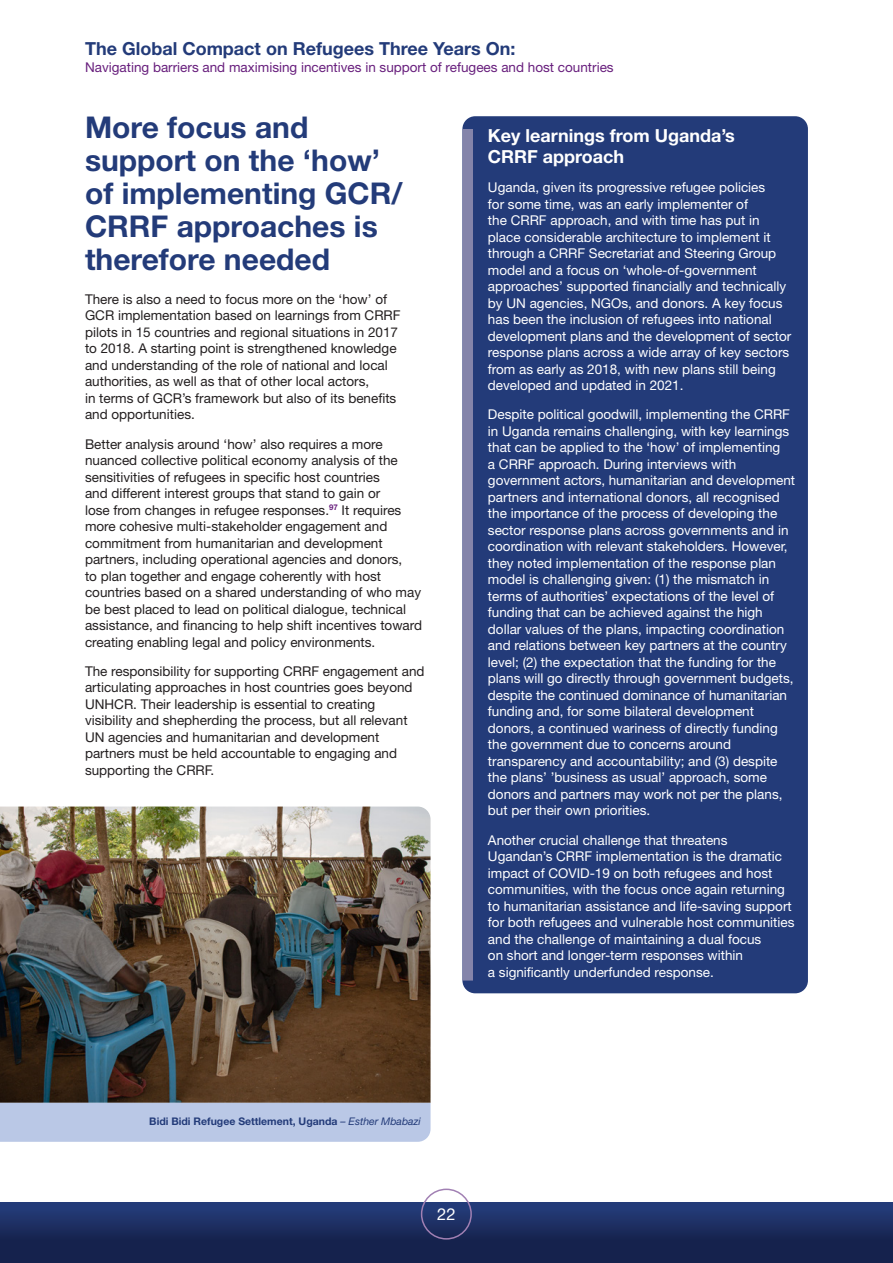
<style>
.page{position:relative;width:893px;height:1263px;background:#fff}
.page>*{position:absolute;margin:0;border:0;box-sizing:border-box;transform-origin:0 0}
.Header_1__Sub_Chapte{font:700 30px/33px "Helvetica Neue LT Std";color:#233b79}
.t1{font:700 18px "Helvetica Neue LT Std";color:#233b79}
.Box_Header{font:700 18px/21px "Helvetica Neue LT Std";color:#fff}
.t2{font:16.5px "Helvetica Neue LT Std";color:#fff}
.Box_Body{font:13.5px/16.5px "Helvetica Neue LT Std";color:#fff}
.Body_Text{font:13.5px/16.5px "Helvetica Neue LT Std";color:#231f20}
.t3{font:13.5px "Helvetica Neue LT Std";color:#681f7d}
.Image_Note_Text{font:700 10.5px "Helvetica Neue LT Std";color:#233b79}
.s1{font-weight:400;font-style:italic}
</style>
<div class="page">
<div style="left:0;top:1202px;width:893px;height:61px;background:linear-gradient(to bottom,#253c79,#111b41)"></div>
<svg style="left:878px;top:1202px;width:15px;height:61px"></svg>
<div style="left:421px;top:1188px;width:51px;height:51px;border:2px solid #a180b3;border-radius:50%"></div>
<div style="left:462px;top:116px;width:346px;height:877px;background:#233b79;border-radius:13px"></div>
<div style="left:462px;top:129px;width:11px;height:851px;background:#8484aa"></div>
<img style="left:0;top:806px;width:431px;height:297px">
<div style="left:0;top:1103px;width:431px;height:39px;background:#bac8e6"></div>
<h2 class="t1" style="left:85px;top:38px;width:432px">The Global Compact on Refugees Three Years On:</h2>
<p class="t3" style="left:85px;top:59px;width:530px">Navigating barriers and maximising incentives in support of refugees and host countries</p>
<p class="Header_1__Sub_Chapte" style="left:85px;top:110px;width:319px">More focus and support on the ‘how’ of implementing GCR/<br>CRRF approaches is therefore needed</p>
<p class="Body_Text" style="left:85px;top:291px;width:317px">There is also a need to focus more on the ‘how’ of GCR implementation based on learnings from CRRF pilots in 15 countries and regional situations in 2017 to 2018. A starting point is strengthened knowledge and understanding of the role of national and local authorities, as well as that of other local actors,<br>in terms of GCR’s framework but also of its benefits and opportunities.</p>
<p class="Body_Text" style="left:85px;top:435px;width:339px">Better analysis around ‘how’ also requires a more nuanced collective political economy analysis of the sensitivities of refugees in specific host countries<br>and different interest groups that stand to gain or<br>lose from changes in refugee responses.<sup>97</sup> It requires more cohesive multi-stakeholder engagement and commitment from humanitarian and development partners, including operational agencies and donors,<br>to plan together and engage coherently with host countries based on a shared understanding of who may be best placed to lead on political dialogue, technical assistance, and financing to help shift incentives toward creating enabling legal and policy environments.</p>
<p class="Body_Text" style="left:85px;top:663px;width:341px">The responsibility for supporting CRRF engagement and articulating approaches in host countries goes beyond UNHCR. Their leadership is essential to creating visibility and shepherding the process, but all relevant UN agencies and humanitarian and development partners must be held accountable to engaging and supporting the CRRF.</p>
<p class="Box_Header" style="left:488px;top:125px;width:248px">Key learnings from Uganda’s<br>CRRF approach</p>
<p class="Box_Body" style="left:488px;top:179px;width:305px">Uganda, given its progressive refugee policies<br>for some time, was an early implementer of<br>the CRRF approach, and with time has put in place considerable architecture to implement it through a CRRF Secretariat and Steering Group model and a focus on ‘whole-of-government approaches’ supported financially and technically by UN agencies, NGOs, and donors. A key focus has been the inclusion of refugees into national development plans and the development of sector response plans across a wide array of key sectors from as early as 2018, with new plans still being developed and updated in 2021.</p>
<p class="Box_Body" style="left:488px;top:406px;width:309px">Despite political goodwill, implementing the CRRF in Uganda remains challenging, with key learnings that can be applied to the ‘how’ of implementing<br>a CRRF approach. During interviews with government actors, humanitarian and development partners and international donors, all recognised the importance of the process of developing the sector response plans across governments and in coordination with relevant stakeholders. However, they noted implementation of the response plan model is challenging given: (1) the mismatch in terms of authorities’ expectations of the level of funding that can be achieved against the high dollar values of the plans, impacting coordination and relations between key partners at the country level; (2) the expectation that the funding for the plans will go directly through government budgets, despite the continued dominance of humanitarian funding and, for some bilateral development donors, a continued wariness of directly funding the government due to concerns around transparency and accountability; and (3) despite the plans’ ’business as usual’ approach, some donors and partners may work not per the plans, but per their own priorities.</p>
<p class="Box_Body" style="left:488px;top:831px;width:308px">Another crucial challenge that threatens Ugandan’s CRRF implementation is the dramatic impact of COVID-19 on both refugees and host communities, with the focus once again returning to humanitarian assistance and life-saving support for both refugees and vulnerable host communities and the challenge of maintaining a dual focus<br>on short and longer-term responses within<br>a significantly underfunded response.</p>
<p class="Image_Note_Text" style="left:149px;top:1115px;width:273px">Bidi Bidi Refugee Settlement, Uganda <span class="s1">– Esther Mbabazi</span></p>
<p class="t2" style="left:437px;top:1204px;width:20px">22</p>
</div>
